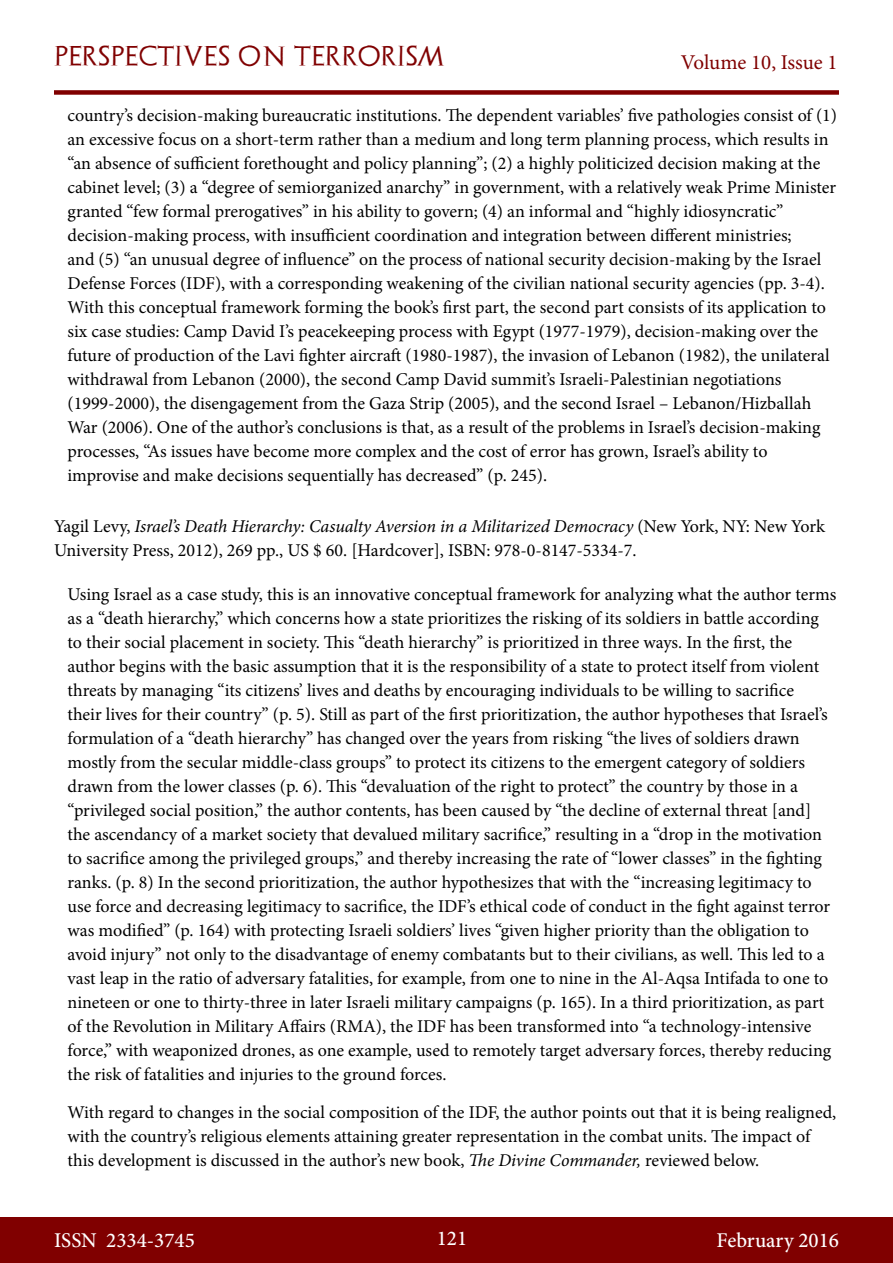
<style>
.page{position:relative;width:893px;height:1263px;background:#fff}
.page>*{position:absolute;margin:0;border:0;box-sizing:border-box;transform-origin:0 0}
.t1{font:500 21px "Minion Pro";color:#fff}
.t2{font:21px "Archeologicaps";letter-spacing:.045em;color:#800000}
.t3{font:21px "Minion Pro";letter-spacing:-.005em;color:#800000}
.t4{font:18px/24px "Minion Pro";color:#000}
.s1{font-style:italic}
</style>
<div class="page">
<div style="left:0;top:1217px;width:893px;height:46px;background:#800000"></div>
<div style="left:54px;top:90px;width:785px;height:5px;background:#800000"></div>
<p class="t2" style="left:54px;top:43px;width:392px">PERSPECTIVES ON TERRORISM</p>
<p class="t3" style="left:681px;top:48px;width:158px">Volume 10, Issue 1</p>
<p class="t4" style="left:68px;top:103px;width:771px">country’s decision-making bureaucratic institutions. The dependent variables’ five pathologies consist of (1) an excessive focus on a short-term rather than a medium and long term planning process, which results in “an absence of sufficient forethought and policy planning”; (2) a highly politicized decision making at the cabinet level; (3) a “degree of semiorganized anarchy” in government, with a relatively weak Prime Minister granted “few formal prerogatives” in his ability to govern; (4) an informal and “highly idiosyncratic” decision-making process, with insufficient coordination and integration between different ministries;<br>and (5) “an unusual degree of influence” on the process of national security decision-making by the Israel Defense Forces (IDF), with a corresponding weakening of the civilian national security agencies (pp. 3-4).<br>With this conceptual framework forming the book’s first part, the second part consists of its application to six case studies: Camp David I’s peacekeeping process with Egypt (1977-1979), decision-making over the future of production of the Lavi fighter aircraft (1980-1987), the invasion of Lebanon (1982), the unilateral withdrawal from Lebanon (2000), the second Camp David summit’s Israeli-Palestinian negotiations (1999-2000), the disengagement from the Gaza Strip (2005), and the second Israel – Lebanon/Hizballah War (2006). One of the author’s conclusions is that, as a result of the problems in Israel’s decision-making processes, “As issues have become more complex and the cost of error has grown, Israel’s ability to improvise and make decisions sequentially has decreased” (p. 245).</p>
<p class="t4" style="left:54px;top:514px;width:772px">Yagil Levy, <span class="s1">Israel’s Death Hierarchy: Casualty Aversion in a Militarized Democracy</span> (New York, NY: New York<br>University Press, 2012), 269 pp., US $ 60. [Hardcover], ISBN: 978-0-8147-5334-7.</p>
<p class="t4" style="left:68px;top:583px;width:770px">Using Israel as a case study, this is an innovative conceptual framework for analyzing what the author terms as a “death hierarchy,” which concerns how a state prioritizes the risking of its soldiers in battle according to their social placement in society. This “death hierarchy” is prioritized in three ways. In the first, the author begins with the basic assumption that it is the responsibility of a state to protect itself from violent threats by managing “its citizens’ lives and deaths by encouraging individuals to be willing to sacrifice<br>their lives for their country” (p. 5). Still as part of the first prioritization, the author hypotheses that Israel’s formulation of a “death hierarchy” has changed over the years from risking “the lives of soldiers drawn mostly from the secular middle-class groups” to protect its citizens to the emergent category of soldiers drawn from the lower classes (p. 6). This “devaluation of the right to protect” the country by those in a “privileged social position,” the author contents, has been caused by “the decline of external threat [and] the ascendancy of a market society that devalued military sacrifice,” resulting in a “drop in the motivation to sacrifice among the privileged groups,” and thereby increasing the rate of “lower classes” in the fighting ranks. (p. 8) In the second prioritization, the author hypothesizes that with the “increasing legitimacy to use force and decreasing legitimacy to sacrifice, the IDF’s ethical code of conduct in the fight against terror was modified” (p. 164) with protecting Israeli soldiers’ lives “given higher priority than the obligation to avoid injury” not only to the disadvantage of enemy combatants but to their civilians, as well. This led to a vast leap in the ratio of adversary fatalities, for example, from one to nine in the Al-Aqsa Intifada to one to nineteen or one to thirty-three in later Israeli military campaigns (p. 165). In a third prioritization, as part of the Revolution in Military Affairs (RMA), the IDF has been transformed into “a technology-intensive force,” with weaponized drones, as one example, used to remotely target adversary forces, thereby reducing the risk of fatalities and injuries to the ground forces.</p>
<p class="t4" style="left:68px;top:1100px;width:770px">With regard to changes in the social composition of the IDF, the author points out that it is being realigned, with the country’s religious elements attaining greater representation in the combat units. The impact of this development is discussed in the author’s new book, <span class="s1">The Divine Commander,</span> reviewed below.</p>
<p class="t1" style="left:54px;top:1226px;width:142px">ISSN 2334-3745</p>
<p class="t1" style="left:437px;top:1224px;width:32px">121</p>
<p class="t1" style="left:717px;top:1226px;width:124px">February 2016</p>
</div>
